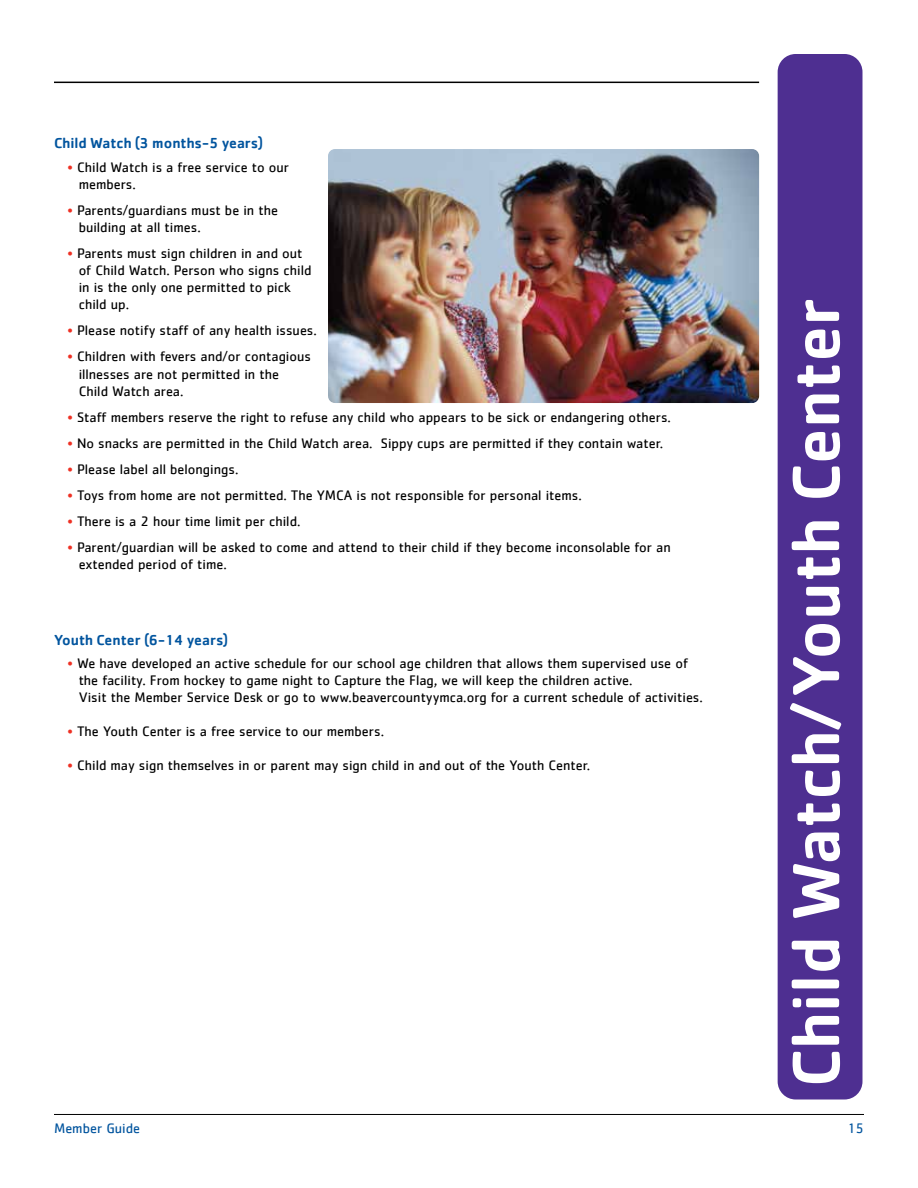
<style>
.page{position:relative;width:918px;height:1188px;background:#fff}
.page>*{position:absolute;margin:0;border:0;box-sizing:border-box;transform-origin:0 0}
.t1{font:500 69px "Cachet";color:#fff}
.t2{font:500 15px "Cachet";color:#00549e}
.t3{font:14.25px/17.1px "Cachet";color:#000}
.t4{font:14.25px "Cachet";color:#00549e}
.s1{color:#ee3124}
</style>
<div class="page">
<hr style="left:54px;top:1114px;width:810px;height:1px;background:#000">
<div style="left:778px;top:54px;width:84px;height:1046px;background:#4e2f91;border-radius:18px"></div>
<hr style="left:54px;top:82px;width:705px;height:1px;background:#000">
<img style="left:328px;top:149px;width:431px;height:254px">
<p class="t2" style="left:54px;top:134px;width:211px">Child Watch (3 months-5 years)</p>
<p class="t3" style="left:79px;top:158px;width:212px;text-indent:-11px"><span class="s1">•</span> Child Watch is a free service to our members.</p>
<p class="t3" style="left:79px;top:201px;width:201px;text-indent:-11px"><span class="s1">•</span> Parents/guardians must be in the building at all times.</p>
<p class="t3" style="left:79px;top:244px;width:234px;text-indent:-11px"><span class="s1">•</span> Parents must sign children in and out of Child Watch. Person who signs child in is the only one permitted to pick child up.</p>
<p class="t3" style="left:67px;top:322px;width:251px"><span class="s1">•</span> Please notify staff of any health issues.</p>
<p class="t3" style="left:79px;top:348px;width:234px;text-indent:-11px"><span class="s1">•</span> Children with fevers and/or contagious illnesses are not permitted in the<br>Child Watch area.</p>
<p class="t3" style="left:67px;top:408px;width:605px"><span class="s1">•</span> Staff members reserve the right to refuse any child who appears to be sick or endangering others.</p>
<p class="t3" style="left:67px;top:434px;width:597px"><span class="s1">•</span> No snacks are permitted in the Child Watch area. Sippy cups are permitted if they contain water.</p>
<p class="t3" style="left:67px;top:460px;width:172px"><span class="s1">•</span> Please label all belongings.</p>
<p class="t3" style="left:67px;top:487px;width:516px"><span class="s1">•</span> Toys from home are not permitted. The YMCA is not responsible for personal items.</p>
<p class="t3" style="left:67px;top:513px;width:235px"><span class="s1">•</span> There is a 2 hour time limit per child.</p>
<p class="t3" style="left:79px;top:539px;width:594px;text-indent:-11px"><span class="s1">•</span> Parent/guardian will be asked to come and attend to their child if they become inconsolable for an extended period of time.</p>
<p class="t2" style="left:54px;top:630px;width:176px">Youth Center (6-14 years)</p>
<p class="t3" style="left:79px;top:654px;width:626px;text-indent:-11px"><span class="s1">•</span> We have developed an active schedule for our school age children that allows them supervised use of the facility. From hockey to game night to Capture the Flag, we will keep the children active.<br>Visit the Member Service Desk or go to www.beavercountyymca.org for a current schedule of activities.</p>
<p class="t3" style="left:67px;top:723px;width:318px"><span class="s1">•</span> The Youth Center is a free service to our members.</p>
<p class="t3" style="left:67px;top:757px;width:524px"><span class="s1">•</span> Child may sign themselves in or parent may sign child in and out of the Youth Center.</p>
<h1 class="t1" style="left:774px;top:1088px;width:791px;rotate:-90deg">Child Watch/Youth Center</h1>
<p class="t4" style="left:54px;top:1120px;width:88px">Member Guide</p>
<p class="t4" style="left:847px;top:1120px;width:18px">15</p>
</div>
